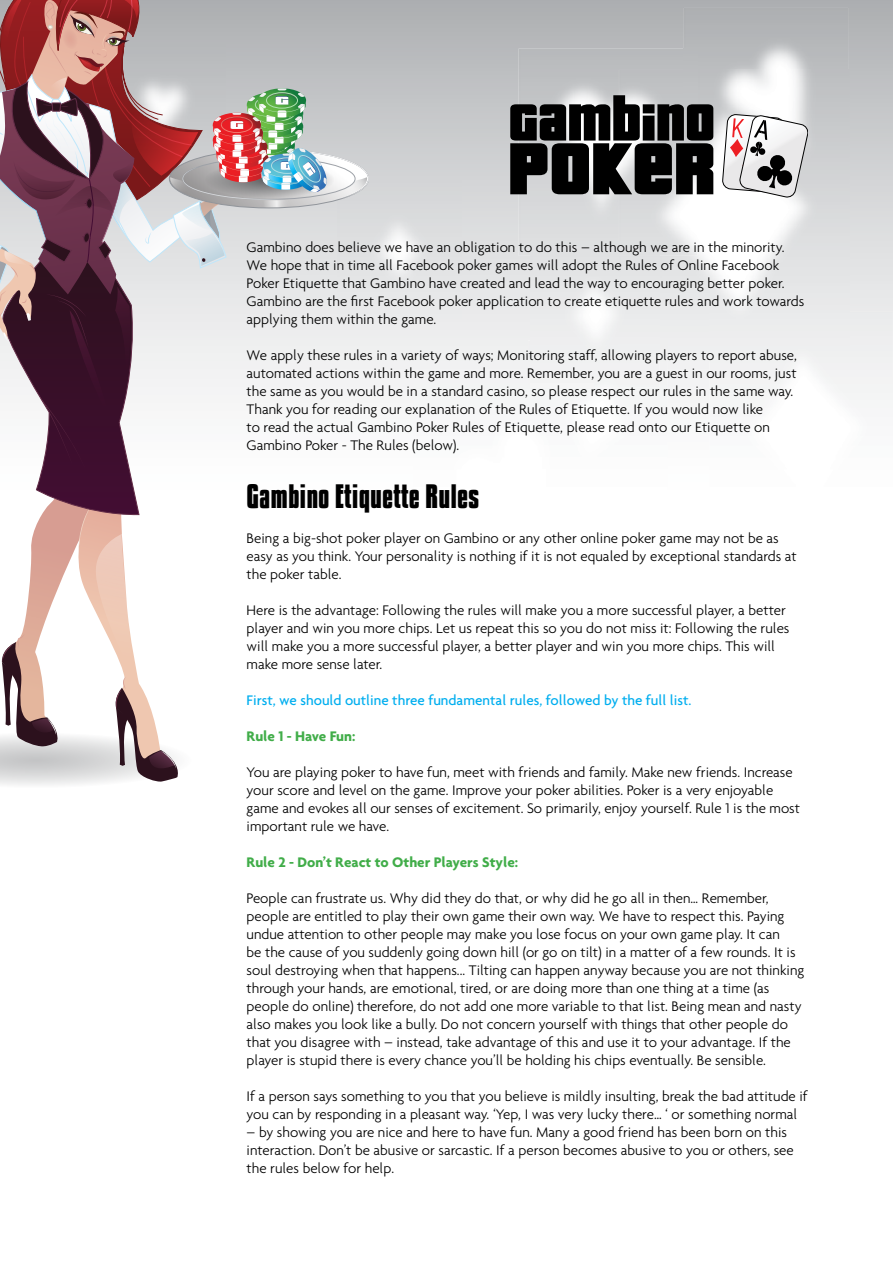
<style>
.page{position:relative;width:893px;height:1263px;background:#fff}
.page>*{position:absolute;margin:0;border:0;box-sizing:border-box;transform-origin:0 0}
.t1{font:700 30px "Kenyan Coffee Rg";color:#000}
.t2{font:300 15px/18px "Agenda";color:#000}
.t3{font:500 15px "Agenda";color:#00aeef}
.t4{font:700 15px "Agenda";color:#41ad49}
</style>
<div class="page">
<svg style="left:369px;top:0;width:524px;height:400px"></svg>
<img style="left:528px;top:341px;width:139px;height:59px">
<img style="left:659px;top:70px;width:190px;height:284px">
<svg style="left:659px;top:341px;width:8px;height:13px"></svg>
<img style="left:531px;top:256px;width:128px;height:131px">
<img style="left:619px;top:341px;width:40px;height:13px">
<img style="left:369px;top:181px;width:92px;height:138px">
<img style="left:709px;top:312px;width:184px;height:88px">
<div style="left:709px;top:312px;width:140px;height:42px;background:#ededee"></div>
<img style="left:518px;top:49px;width:166px;height:207px">
<img style="left:619px;top:70px;width:79px;height:186px">
<div style="left:414px;top:384px;width:114px;height:16px;background:#f3f4f4"></div>
<img style="left:528px;top:384px;width:66px;height:16px">
<img style="left:531px;top:384px;width:63px;height:3px">
<img style="left:684px;top:8px;width:164px;height:62px">
<img style="left:698px;top:70px;width:150px;height:122px">
<img style="left:684px;top:49px;width:14px;height:46px">
<svg style="left:510px;top:95px;width:203px;height:99px"></svg>
<svg style="left:722px;top:114px;width:87px;height:84px"></svg>
<svg style="left:0;top:0;width:369px;height:785px"></svg>
<p class="t2" style="left:247px;top:238px;width:559px">Gambino does believe we have an obligation to do this – although we are in the minority.<br>We hope that in time all Facebook poker games will adopt the Rules of Online Facebook Poker Etiquette that Gambino have created and lead the way to encouraging better poker.<br>Gambino are the first Facebook poker application to create etiquette rules and work towards applying them within the game.</p>
<p class="t2" style="left:247px;top:346px;width:552px">We apply these rules in a variety of ways; Monitoring staff, allowing players to report abuse, automated actions within the game and more. Remember, you are a guest in our rooms, just the same as you would be in a standard casino, so please respect our rules in the same way.<br>Thank you for reading our explanation of the Rules of Etiquette. If you would now like<br>to read the actual Gambino Poker Rules of Etiquette, please read onto our Etiquette on Gambino Poker - The Rules (below).</p>
<h1 class="t1" style="left:247px;top:478px;width:234px">Gambino Etiquette Rules</h1>
<p class="t2" style="left:247px;top:529px;width:551px">Being a big-shot poker player on Gambino or any other online poker game may not be as easy as you think. Your personality is nothing if it is not equaled by exceptional standards at the poker table.</p>
<p class="t2" style="left:247px;top:601px;width:544px">Here is the advantage: Following the rules will make you a more successful player, a better player and win you more chips. Let us repeat this so you do not miss it: Following the rules will make you a more successful player, a better player and win you more chips. This will make more sense later.</p>
<p class="t3" style="left:247px;top:691px;width:446px">First, we should outline three fundamental rules, followed by the full list.</p>
<p class="t4" style="left:247px;top:727px;width:110px">Rule 1 - Have Fun:</p>
<p class="t2" style="left:247px;top:763px;width:555px">You are playing poker to have fun, meet with friends and family. Make new friends. Increase your score and level on the game. Improve your poker abilities. Poker is a very enjoyable game and evokes all our senses of excitement. So primarily, enjoy yourself. Rule 1 is the most important rule we have.</p>
<p class="t4" style="left:247px;top:853px;width:273px">Rule 2 - Don’t React to Other Players Style:</p>
<p class="t2" style="left:247px;top:889px;width:559px">People can frustrate us. Why did they do that, or why did he go all in then… Remember, people are entitled to play their own game their own way. We have to respect this. Paying undue attention to other people may make you lose focus on your own game play. It can<br>be the cause of you suddenly going down hill (or go on tilt) in a matter of a few rounds. It is soul destroying when that happens... Tilting can happen anyway because you are not thinking through your hands, are emotional, tired, or are doing more than one thing at a time (as people do online) therefore, do not add one more variable to that list. Being mean and nasty also makes you look like a bully. Do not concern yourself with things that other people do that you disagree with – instead, take advantage of this and use it to your advantage. If the player is stupid there is every chance you’ll be holding his chips eventually. Be sensible.</p>
<p class="t2" style="left:247px;top:1087px;width:562px">If a person says something to you that you believe is mildly insulting, break the bad attitude if you can by responding in a pleasant way. ‘Yep, I was very lucky there… ‘ or something normal</p>
<p class="t2" style="left:247px;top:1123px;width:549px">– by showing you are nice and here to have fun. Many a good friend has been born on this interaction. Don’t be abusive or sarcastic. If a person becomes abusive to you or others, see the rules below for help.</p>
</div>
